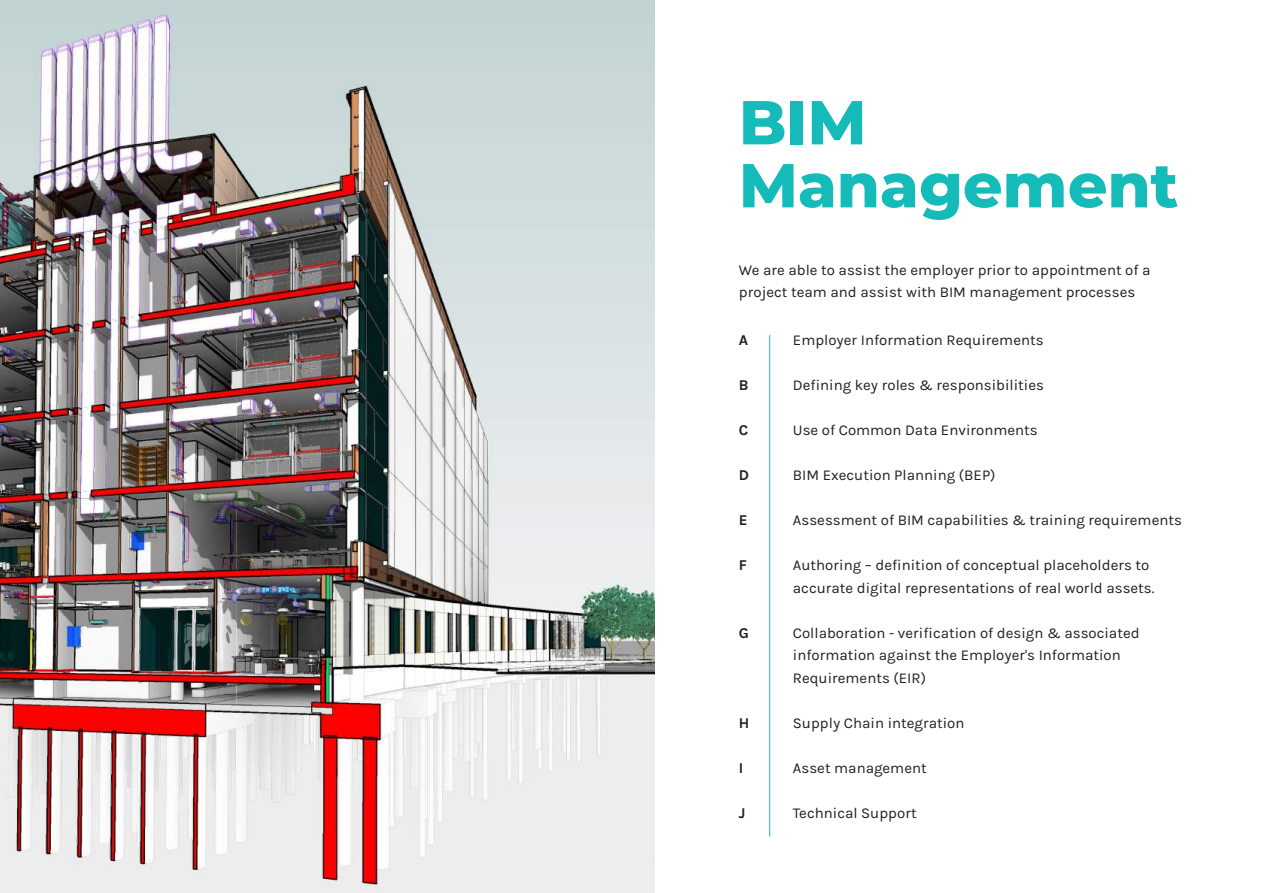
<style>
.page{position:relative;width:1263px;height:893px;background:#fff}
.page>*{position:absolute;margin:0;border:0;box-sizing:border-box;transform-origin:0 0}
.t1{font:800 61.95px/63px "Montserrat";color:#15bbb8}
.t2{font:15px/22.5px "Karla";color:#231f20}
.t3{font:700 15px "Karla";color:#231f20}
</style>
<div class="page">
<img style="left:0;top:0;width:654px;height:893px">
<hr style="left:769px;top:335px;width:1px;height:502px;background:#15bbb8">
<h1 class="t1" style="left:739px;top:87px;width:441px">BIM<br>Management</h1>
<p class="t2" style="left:739px;top:259px;width:413px">We are able to assist the employer prior to appointment of a project team and assist with BIM management processes</p>
<p class="t3" style="left:739px;top:332px;width:11px">A</p>
<p class="t2" style="left:793px;top:329px;width:252px">Employer Information Requirements</p>
<p class="t3" style="left:739px;top:377px;width:11px">B</p>
<p class="t2" style="left:793px;top:374px;width:253px">Defining key roles &amp; responsibilities</p>
<p class="t3" style="left:739px;top:422px;width:11px">C</p>
<p class="t2" style="left:793px;top:419px;width:246px">Use of Common Data Environments</p>
<p class="t3" style="left:739px;top:467px;width:12px">D</p>
<p class="t2" style="left:793px;top:464px;width:204px">BIM Execution Planning (BEP)</p>
<p class="t3" style="left:739px;top:512px;width:10px">E</p>
<p class="t2" style="left:793px;top:509px;width:391px">Assessment of BIM capabilities &amp; training requirements</p>
<p class="t3" style="left:739px;top:557px;width:10px">F</p>
<p class="t2" style="left:793px;top:554px;width:363px">Authoring – definition of conceptual placeholders to accurate digital representations of real world assets.</p>
<p class="t3" style="left:739px;top:624px;width:12px">G</p>
<p class="t2" style="left:793px;top:622px;width:348px">Collaboration - verification of design &amp; associated information against the Employer's Information<br>Requirements (EIR)</p>
<p class="t3" style="left:739px;top:714px;width:12px">H</p>
<p class="t2" style="left:793px;top:712px;width:173px">Supply Chain integration</p>
<p class="t3" style="left:739px;top:759px;width:6px">I</p>
<p class="t2" style="left:793px;top:757px;width:135px">Asset management</p>
<p class="t3" style="left:739px;top:804px;width:8px">J</p>
<p class="t2" style="left:793px;top:802px;width:125px">Technical Support</p>
</div>
